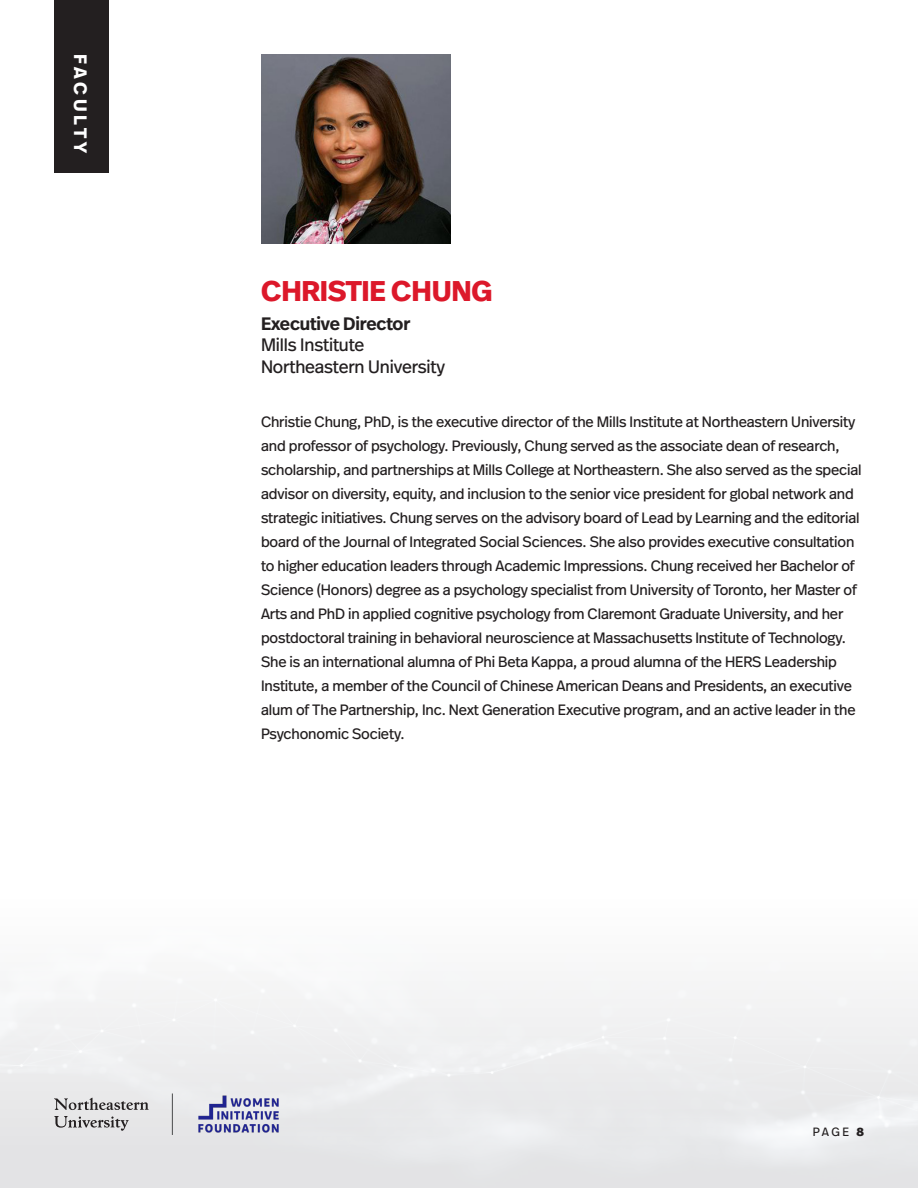
<style>
.page{position:relative;width:918px;height:1188px;background:#fff}
.page>*{position:absolute;margin:0;border:0;box-sizing:border-box;transform-origin:0 0}
.Body{font:700 28.5px "Real Head Pro";letter-spacing:-.01em;color:#dc182a}
.Body-2{font:18px/21.6px "Real Head Pro";letter-spacing:-.01em;color:#231f20}
.t1{font:700 18px "Real Head Pro";letter-spacing:.21em;color:#fff}
.Body-3{font:15px/24px "Real Head Pro";letter-spacing:-.01em;color:#231f20}
.t2{font:12px "Real Head Pro";color:#231f20}
.s1{font-weight:600}
.s2{font-weight:800}
</style>
<div class="page">
<img style="left:261px;top:54px;width:189px;height:189px">
<div style="left:54px;top:0;width:55px;height:173px;background:#231f20"></div>
<img style="left:196px;top:1094px;width:84px;height:41px">
<svg style="left:54px;top:1116px;width:75px;height:15px"></svg>
<svg style="left:54px;top:1098px;width:95px;height:12px"></svg>
<hr style="left:172px;top:1094px;width:1px;height:41px;background:#494a4b">
<p class="t1" style="left:94px;top:54px;width:101px;rotate:90deg">FACULTY</p>
<p class="Body" style="left:261px;top:271px;width:233px">CHRISTIE CHUNG</p>
<p class="Body-2" style="left:261px;top:312px;width:186px"><span class="s1">Executive Director<br></span>Mills Institute<br>Northeastern University</p>
<p class="Body-3" style="left:261px;top:409px;width:602px">Christie Chung, PhD, is the executive director of the Mills Institute at Northeastern University and professor of psychology. Previously, Chung served as the associate dean of research, scholarship, and partnerships at Mills College at Northeastern. She also served as the special advisor on diversity, equity, and inclusion to the senior vice president for global network and strategic initiatives. Chung serves on the advisory board of Lead by Learning and the editorial board of the Journal of Integrated Social Sciences. She also provides executive consultation to higher education leaders through Academic Impressions. Chung received her Bachelor of Science (Honors) degree as a psychology specialist from University of Toronto, her Master of Arts and PhD in applied cognitive psychology from Claremont Graduate University, and her postdoctoral training in behavioral neuroscience at Massachusetts Institute of Technology.<br>She is an international alumna of Phi Beta Kappa, a proud alumna of the HERS Leadership Institute, a member of the Council of Chinese American Deans and Presidents, an executive alum of The Partnership, Inc. Next Generation Executive program, and an active leader in the Psychonomic Society.</p>
<p class="t2" style="left:813px;top:1123px;width:53px">PAGE <span class="s2">8</span></p>
</div>
